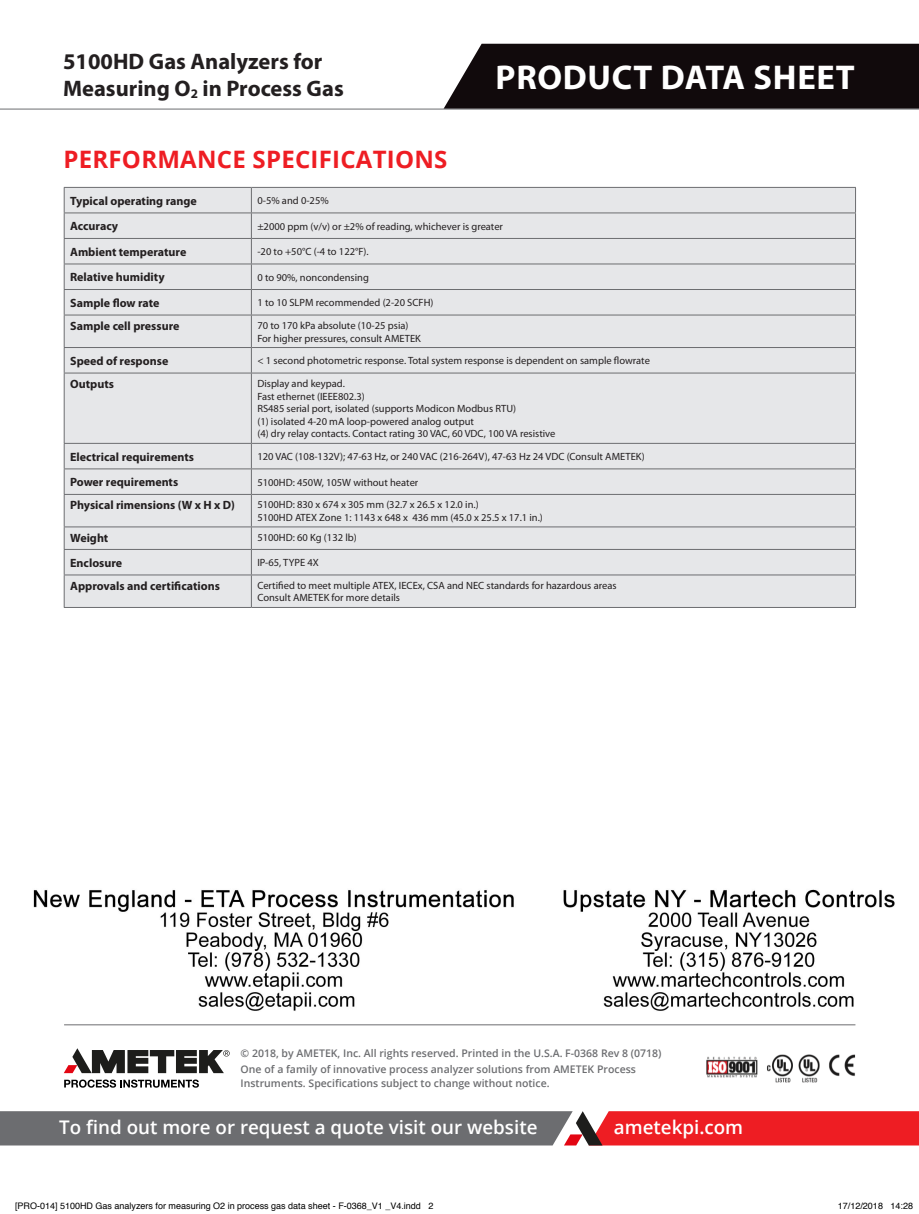
<style>
.page{position:relative;width:919px;height:1214px;background:#fff}
.page>*{position:absolute;margin:0;border:0;box-sizing:border-box;transform-origin:0 0}
.t1{font:700 34.5px "Myriad Pro";letter-spacing:.02em;color:#fff}
.t2{font:700 24px "Open Sans";letter-spacing:.01em;color:#ee1d23}
.t3{font:700 22.5px/27px "Myriad Pro";color:#231f20}
.t4{font:600 18.75px "Open Sans";color:#fff}
.t5{font:700 12px "Myriad Pro";color:#231f20}
.t6{font:10.5px "Myriad Pro";color:#231f20}
.t7{font:600 10.5px/13.5px "Open Sans";color:#6c6d70}
.t8{font:9px "Helvetica";color:#000}
.s1{font-size:13.05px}
</style>
<div class="page">
<div style="left:65px;top:188px;width:790px;height:338px;background:#e6e7e9"></div>
<hr style="left:64px;top:187px;width:187px;height:1px;background:#6c6d70">
<hr style="left:251px;top:187px;width:604px;height:1px;background:#6c6d70">
<hr style="left:64px;top:212px;width:187px;height:1px;background:#6c6d70">
<hr style="left:251px;top:212px;width:604px;height:1px;background:#6c6d70">
<hr style="left:64px;top:238px;width:187px;height:1px;background:#6c6d70">
<hr style="left:251px;top:238px;width:604px;height:1px;background:#6c6d70">
<hr style="left:64px;top:263px;width:187px;height:1px;background:#6c6d70">
<hr style="left:251px;top:263px;width:604px;height:1px;background:#6c6d70">
<hr style="left:64px;top:289px;width:187px;height:1px;background:#6c6d70">
<svg style="left:64px;top:188px;width:1px;height:126px"></svg>
<hr style="left:251px;top:289px;width:604px;height:1px;background:#6c6d70">
<svg style="left:251px;top:188px;width:1px;height:126px"></svg>
<svg style="left:855px;top:188px;width:1px;height:126px"></svg>
<hr style="left:64px;top:314px;width:187px;height:1px;background:#6c6d70">
<hr style="left:64px;top:315px;width:1px;height:32px;background:#6c6d70">
<hr style="left:251px;top:314px;width:604px;height:1px;background:#6c6d70">
<hr style="left:251px;top:315px;width:1px;height:32px;background:#6c6d70">
<hr style="left:855px;top:315px;width:1px;height:32px;background:#6c6d70">
<hr style="left:64px;top:347px;width:187px;height:1px;background:#6c6d70">
<svg style="left:64px;top:348px;width:1px;height:24px"></svg>
<hr style="left:251px;top:347px;width:604px;height:1px;background:#6c6d70">
<svg style="left:251px;top:348px;width:1px;height:24px"></svg>
<svg style="left:855px;top:348px;width:1px;height:24px"></svg>
<hr style="left:64px;top:372px;width:187px;height:1px;background:#6c6d70">
<hr style="left:64px;top:373px;width:1px;height:70px;background:#6c6d70">
<hr style="left:251px;top:372px;width:604px;height:1px;background:#6c6d70">
<hr style="left:251px;top:373px;width:1px;height:70px;background:#6c6d70">
<hr style="left:855px;top:373px;width:1px;height:70px;background:#6c6d70">
<hr style="left:64px;top:443px;width:187px;height:1px;background:#6c6d70">
<hr style="left:251px;top:443px;width:604px;height:1px;background:#6c6d70">
<hr style="left:64px;top:468px;width:187px;height:1px;background:#6c6d70">
<svg style="left:64px;top:443px;width:1px;height:51px"></svg>
<hr style="left:251px;top:468px;width:604px;height:1px;background:#6c6d70">
<svg style="left:251px;top:443px;width:1px;height:51px"></svg>
<svg style="left:855px;top:443px;width:1px;height:51px"></svg>
<hr style="left:64px;top:494px;width:187px;height:1px;background:#6c6d70">
<hr style="left:64px;top:495px;width:1px;height:31px;background:#6c6d70">
<hr style="left:251px;top:494px;width:604px;height:1px;background:#6c6d70">
<hr style="left:251px;top:495px;width:1px;height:31px;background:#6c6d70">
<hr style="left:855px;top:495px;width:1px;height:31px;background:#6c6d70">
<hr style="left:64px;top:526px;width:187px;height:1px;background:#6c6d70">
<hr style="left:251px;top:526px;width:604px;height:1px;background:#6c6d70">
<div style="left:64px;top:527px;width:792px;height:80px;background:#e6e7e9"></div>
<hr style="left:64px;top:574px;width:187px;height:1px;background:#6c6d70">
<hr style="left:64px;top:575px;width:1px;height:32px;background:#6c6d70">
<hr style="left:251px;top:574px;width:604px;height:1px;background:#6c6d70">
<hr style="left:251px;top:575px;width:1px;height:32px;background:#6c6d70">
<hr style="left:855px;top:575px;width:1px;height:32px;background:#6c6d70">
<hr style="left:64px;top:607px;width:187px;height:1px;background:#6c6d70">
<hr style="left:251px;top:607px;width:604px;height:1px;background:#6c6d70">
<svg style="left:0;top:1111px;width:918px;height:34px;background:#9c5458"></svg>
<hr style="left:64px;top:1024px;width:791px;height:1px;background:#6c6d70">
<img style="left:706px;top:1054px;width:150px;height:29px">
<svg style="left:64px;top:1079px;width:135px;height:8px"></svg>
<svg style="left:64px;top:1048px;width:165px;height:25px"></svg>
<div style="left:443px;top:44px;width:475px;height:65px;background:#110a0c"></div>
<hr style="left:0;top:109px;width:918px;height:1px;background:#6c6d70">
<img style="left:33px;top:889px;width:862px;height:122px">
<p class="t3" style="left:63px;top:47px;width:282px">5100HD Gas Analyzers for<br>Measuring O<span class="s1">2</span> in Process Gas</p>
<p class="t1" style="left:495px;top:55px;width:360px">PRODUCT DATA SHEET</p>
<p class="t2" style="left:63px;top:143px;width:385px">PERFORMANCE SPECIFICATIONS</p>
<p class="t5" style="left:70px;top:193px;width:128px">Typical operating range</p>
<p class="t6" style="left:257px;top:194px;width:73px">0-5% and 0-25%</p>
<p class="t5" style="left:70px;top:218px;width:50px">Accuracy</p>
<p class="t6" style="left:257px;top:220px;width:247px">±2000 ppm (v/v) or ±2% of reading, whichever is greater</p>
<p class="t5" style="left:70px;top:244px;width:118px">Ambient temperature</p>
<p class="t6" style="left:257px;top:245px;width:113px">-20 to +50°C (-4 to 122°F).</p>
<p class="t5" style="left:70px;top:269px;width:96px">Relative humidity</p>
<p class="t6" style="left:257px;top:271px;width:113px">0 to 90%, noncondensing</p>
<p class="t5" style="left:70px;top:295px;width:91px">Sample flow rate</p>
<p class="t6" style="left:257px;top:296px;width:178px">1 to 10 SLPM recommended (2-20 SCFH)</p>
<p class="t5" style="left:70px;top:318px;width:111px">Sample cell pressure</p>
<p class="t6" style="left:257px;top:319px;width:153px">70 to 170 kPa absolute (10-25 psia)</p>
<p class="t6" style="left:257px;top:331px;width:165px">For higher pressures, consult AMETEK</p>
<p class="t5" style="left:70px;top:353px;width:100px">Speed of response</p>
<p class="t6" style="left:257px;top:354px;width:394px">&lt; 1 second photometric response. Total system response is dependent on sample flowrate</p>
<p class="t5" style="left:70px;top:376px;width:45px">Outputs</p>
<p class="t6" style="left:257px;top:377px;width:89px">Display and keypad.</p>
<p class="t6" style="left:257px;top:389px;width:109px">Fast ethernet (IEEE802.3)</p>
<p class="t6" style="left:257px;top:402px;width:260px">RS485 serial port, isolated (supports Modicon Modbus RTU)</p>
<p class="t6" style="left:257px;top:415px;width:218px">(1) isolated 4-20 mA loop-powered analog output</p>
<p class="t6" style="left:257px;top:427px;width:299px">(4) dry relay contacts. Contact rating 30 VAC, 60 VDC, 100 VA resistive</p>
<p class="t5" style="left:70px;top:449px;width:125px">Electrical requirements</p>
<p class="t6" style="left:257px;top:450px;width:389px">120 VAC (108-132V); 47-63 Hz, or 240 VAC (216-264V), 47-63 Hz 24 VDC (Consult AMETEK)</p>
<p class="t5" style="left:70px;top:474px;width:110px">Power requirements</p>
<p class="t6" style="left:257px;top:475px;width:162px">5100HD: 450W, 105W without heater</p>
<p class="t5" style="left:70px;top:497px;width:166px">Physical rimensions (W x H x D)</p>
<p class="t6" style="left:257px;top:498px;width:223px">5100HD: 830 x 674 x 305 mm (32.7 x 26.5 x 12.0 in.)</p>
<p class="t6" style="left:257px;top:511px;width:287px">5100HD ATEX Zone 1: 1143 x 648 x 436 mm (45.0 x 25.5 x 17.1 in.)</p>
<p class="t5" style="left:70px;top:530px;width:40px">Weight</p>
<p class="t6" style="left:257px;top:530px;width:101px">5100HD: 60 Kg (132 lb)</p>
<p class="t5" style="left:70px;top:555px;width:54px">Enclosure</p>
<p class="t6" style="left:257px;top:556px;width:63px">IP-65, TYPE 4X</p>
<p class="t5" style="left:70px;top:578px;width:151px">Approvals and certifications</p>
<p class="t6" style="left:257px;top:579px;width:360px">Certified to meet multiple ATEX, IECEx, CSA and NEC standards for hazardous areas</p>
<p class="t6" style="left:257px;top:591px;width:144px">Consult AMETEK for more details</p>
<p class="t7" style="left:241px;top:1046px;width:422px">© 2018, by AMETEK, Inc. All rights reserved. Printed in the U.S.A. F-0368 Rev 8 (0718)</p>
<p class="t7" style="left:241px;top:1062px;width:397px">One of a family of innovative process analyzer solutions from AMETEK Process<br>Instruments. Specifications subject to change without notice.</p>
<p class="t4" style="left:59px;top:1114px;width:480px">To find out more or request a quote visit our website</p>
<p class="t4" style="left:613px;top:1114px;width:131px">ametekpi.com</p>
<p class="t8" style="left:15px;top:1199px;width:420px">[PRO-014] 5100HD Gas analyzers for measuring O2 in process gas data sheet - F-0368_V1 _V4.indd 2</p>
<p class="t8" style="left:837px;top:1199px;width:77px">17/12/2018 14:28</p>
</div>
